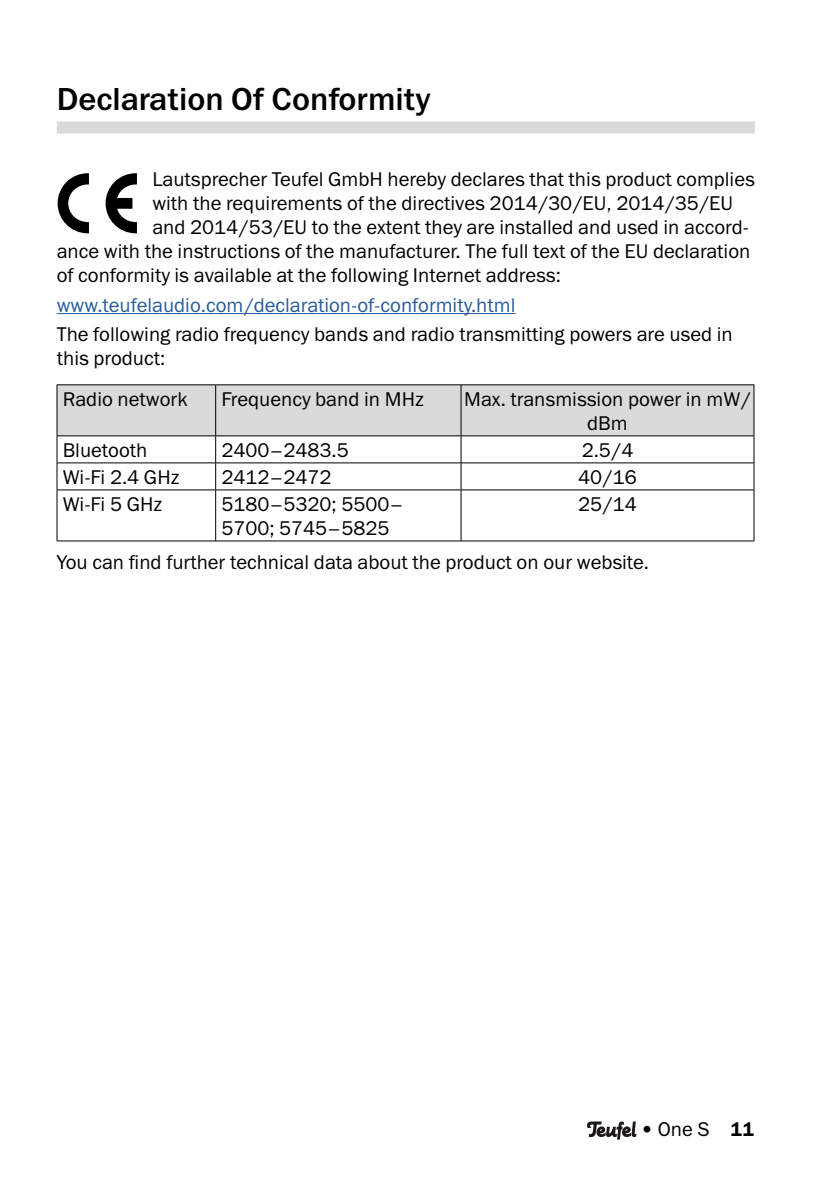
<style>
.page{position:relative;width:840px;height:1191px;background:#fff}
.page>*{position:absolute;margin:0;border:0;box-sizing:border-box;transform-origin:0 0}
.t1{font:500 32px "Franklin Gothic ITC";color:#000}
.t2{font:20px/24px "Franklin Gothic ITC";color:#000}
.t3{font:20px "Franklin Gothic ITC";color:#275b9b}
.s1{font-weight:600}
</style>
<div class="page">
<svg style="left:587px;top:1121px;width:49px;height:18px"></svg>
<div style="left:57px;top:121px;width:697px;height:12px;background:#dadada"></div>
<hr style="left:57px;top:313px;width:458px;height:1px;background:#275b9b">
<svg style="left:57px;top:173px;width:32px;height:61px"></svg>
<svg style="left:105px;top:173px;width:32px;height:61px"></svg>
<hr style="left:57px;top:384px;width:158px;height:1px;background:#000">
<hr style="left:215px;top:384px;width:246px;height:1px;background:#000">
<hr style="left:461px;top:384px;width:292px;height:1px;background:#000">
<svg style="left:57px;top:385px;width:697px;height:104px"></svg>
<hr style="left:57px;top:489px;width:158px;height:1px;background:#000">
<hr style="left:57px;top:490px;width:1px;height:51px;background:#000">
<hr style="left:215px;top:489px;width:246px;height:1px;background:#000">
<hr style="left:215px;top:490px;width:1px;height:51px;background:#000">
<hr style="left:461px;top:489px;width:292px;height:1px;background:#000">
<hr style="left:460px;top:490px;width:1px;height:51px;background:#000">
<hr style="left:753px;top:490px;width:1px;height:51px;background:#000">
<hr style="left:57px;top:540px;width:696px;height:1px;background:#000">
<h1 class="t1" style="left:57px;top:79px;width:375px">Declaration Of Conformity</h1>
<p class="t2" style="left:152px;top:169px;width:603px">Lautsprecher Teufel GmbH hereby declares that this product complies</p>
<p class="t2" style="left:152px;top:193px;width:582px">with the requirements of the directives 2014/30/EU, 2014/35/EU</p>
<p class="t2" style="left:152px;top:217px;width:598px">and 2014/53/EU to the extent they are installed and used in accord-</p>
<p class="t2" style="left:57px;top:241px;width:694px">ance with the instructions of the manufacturer. The full text of the EU declaration</p>
<p class="t2" style="left:57px;top:265px;width:505px">of conformity is available at the following Internet address:</p>
<p class="t3" style="left:57px;top:297px;width:460px">www.teufelaudio.com/declaration-of-conformity.html</p>
<p class="t2" style="left:57px;top:324px;width:677px">The following radio frequency bands and radio transmitting powers are used in this product:</p>
<p class="t2" style="left:63px;top:389px;width:126px">Radio network</p>
<p class="t2" style="left:221px;top:389px;width:204px">Frequency band in MHz</p>
<p class="t2" style="left:464px;top:389px;width:288px;text-align:center">Max. transmission power in mW/ dBm</p>
<p class="t2" style="left:63px;top:440px;width:86px">Bluetooth</p>
<p class="t2" style="left:221px;top:440px;width:129px">2400–2483.5</p>
<p class="t2" style="left:581px;top:440px;width:53px">2.5/4</p>
<p class="t2" style="left:63px;top:467px;width:118px">Wi-Fi 2.4 GHz</p>
<p class="t2" style="left:221px;top:467px;width:112px">2412–2472</p>
<p class="t2" style="left:578px;top:467px;width:60px">40/16</p>
<p class="t2" style="left:63px;top:494px;width:101px">Wi-Fi 5 GHz</p>
<p class="t2" style="left:221px;top:494px;width:184px">5180–5320; 5500–<br>5700; 5745–5825</p>
<p class="t2" style="left:578px;top:494px;width:60px">25/14</p>
<p class="t2" style="left:57px;top:552px;width:593px">You can find further technical data about the product on our website.</p>
<p class="t2" style="left:640px;top:1118px;width:115px">• One S <span class="s1">11</span></p>
</div>
